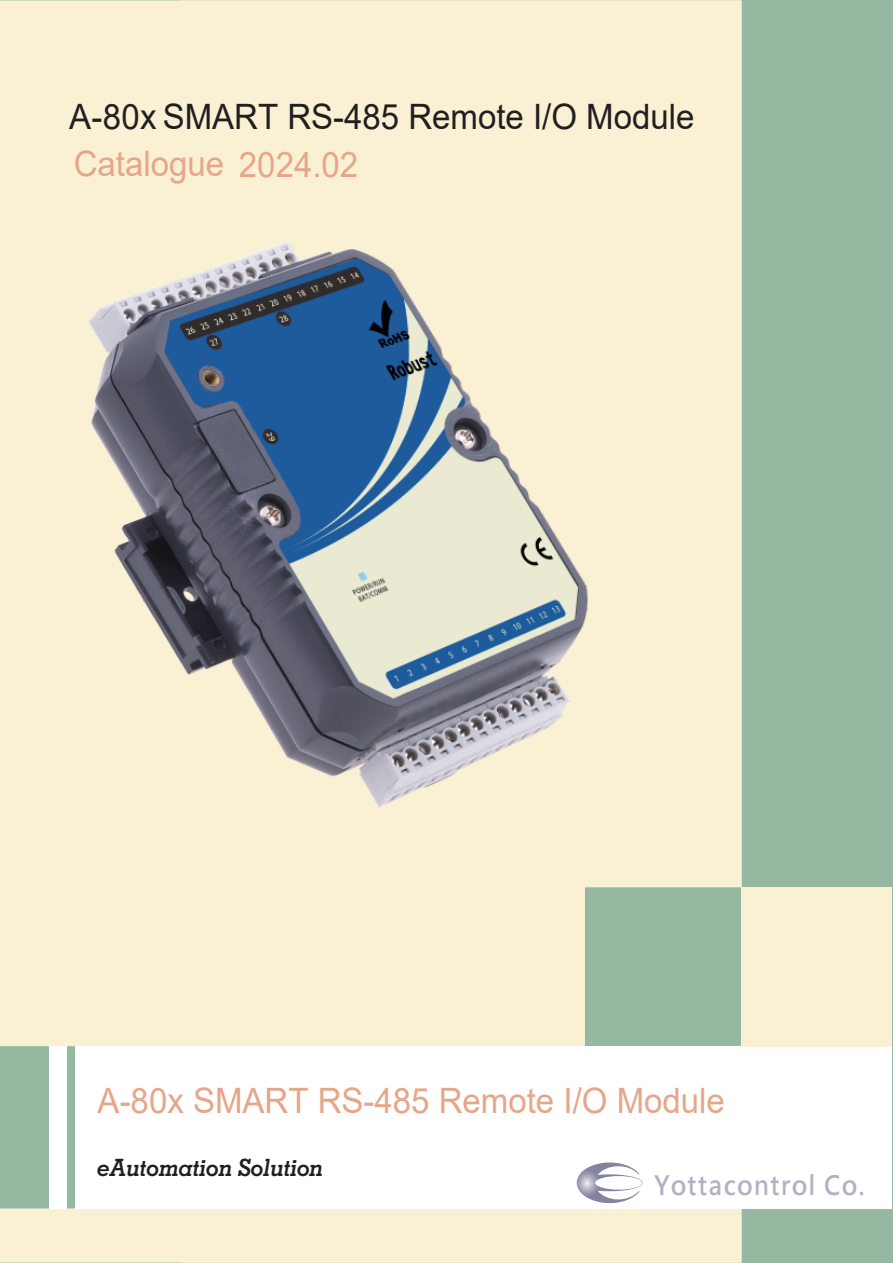
<style>
.page{position:relative;width:893px;height:1263px;background:#fff}
.page>*{position:absolute;margin:0;border:0;box-sizing:border-box;transform-origin:0 0}
.t1{font:34.95px "Arial";color:#e6a689;scale:.94 1}
.t2{font:34.95px "Arial";color:#221f21;scale:.94 1}
.t3{font:26.25px "Microsoft Jheng Hei UI Bold";letter-spacing:.06em;color:#b2b1c4;scale:.91 1}
.t4{font:italic 700 23.85px "Geometric Slab 703 BT";color:#221f21;scale:.94 1}
</style>
<div class="page">
<div style="left:0;top:0;width:893px;height:1262px;background:#94b8a0"></div>
<div style="left:0;top:0;width:180px;height:1262px;background:#faf1d4"></div>
<div style="left:180px;top:0;width:561px;height:1262px;background:#faf1d4"></div>
<div style="left:75px;top:1046px;width:816px;height:162px;background:#fff"></div>
<div style="left:50px;top:1046px;width:17px;height:162px;background:#fff"></div>
<svg style="left:577px;top:1162px;width:66px;height:41px"></svg>
<div style="left:741px;top:887px;width:150px;height:159px;background:#faf1d4"></div>
<img style="left:84px;top:238px;width:507px;height:572px">
<p class="t2" style="left:69px;top:93px;width:667px">A-80x SMART RS-485 Remote I/O Module</p>
<p class="t1" style="left:74px;top:139px;width:304px">Catalogue 2024.02</p>
<p class="t1" style="left:98px;top:1076px;width:669px">A-80x SMART RS-485 Remote I/O Module</p>
<p class="t4" style="left:98px;top:1153px;width:242px">eAutomation Solution</p>
<p class="t3" style="left:655px;top:1169px;width:232px">Yottacontrol Co.</p>
</div>
